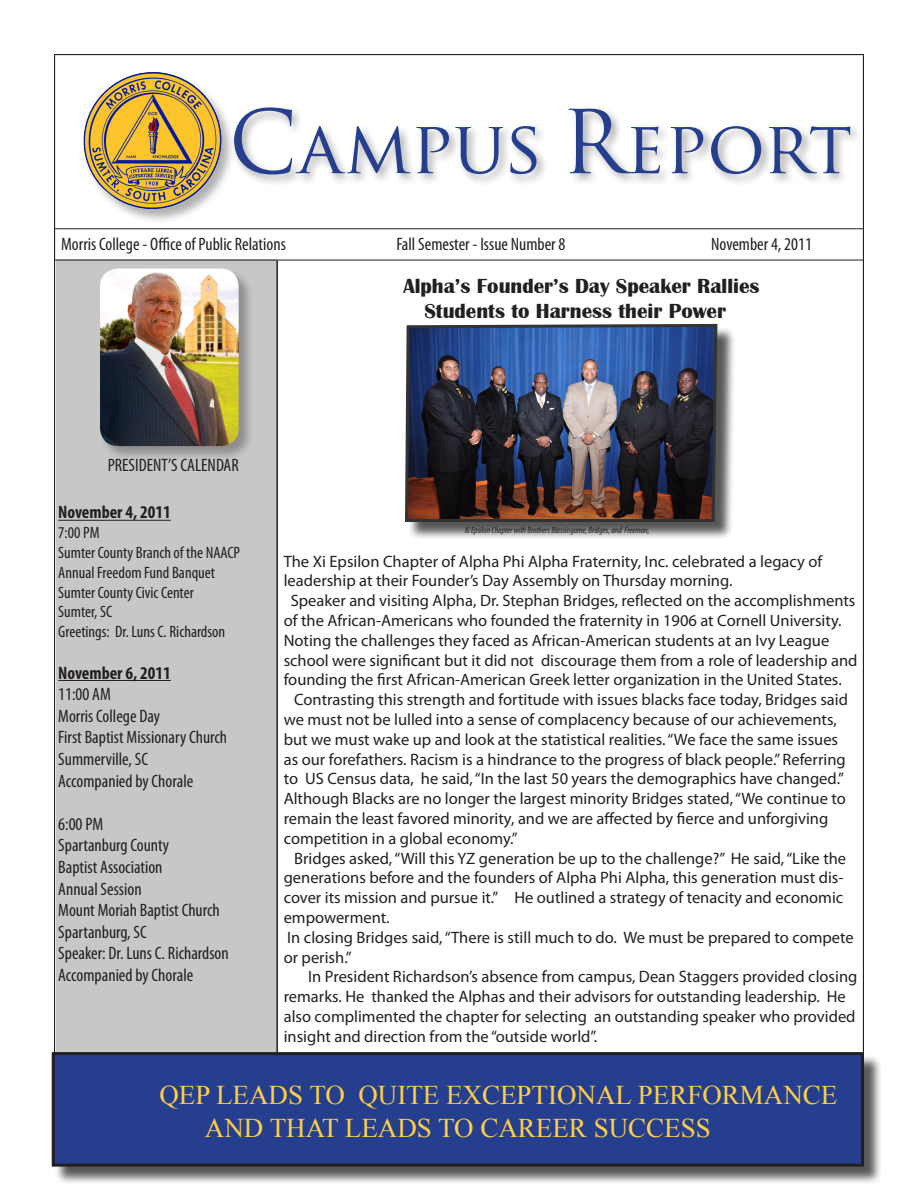
<style>
.page{position:relative;width:918px;height:1188px;background:#fff}
.page>*{position:absolute;margin:0;border:0;box-sizing:border-box;transform-origin:0 0}
.t1{font:72px "Trajan Pro";color:#253f8e}
.t2{font:27px "Times New Roman";color:#ffcf45}
.t3{font:700 21px "Britannic";color:#231f20}
.t4{font:condensed 18px "Myriad Pro";color:#231f20}
.t5{font:700 condensed 18px "Myriad Pro";color:#231f20}
.t6{font:16.5px/19.8px "Myriad Pro";color:#231f20}
.t7{font:condensed 16.5px "Myriad Pro";color:#231f20}
.t8{font:italic condensed 9px "Myriad Pro";color:#231f20}
.s1{font-size:85.5px}
</style>
<div class="page">
<hr style="left:54px;top:55px;width:1px;height:1078px;background:#231f20">
<hr style="left:863px;top:55px;width:1px;height:1079px;background:#231f20">
<hr style="left:54px;top:54px;width:810px;height:1px;background:#231f20">
<hr style="left:55px;top:228px;width:809px;height:1px;background:#231f20">
<hr style="left:55px;top:260px;width:809px;height:1px;background:#231f20">
<hr style="left:276px;top:260px;width:2px;height:874px;background:#231f20">
<div style="left:56px;top:260px;width:220px;height:869px;background:#c8c7c7"></div>
<div style="left:82px;top:72px;width:154px;height:153px;background:#231f20;opacity:.35"></div>
<img style="left:82px;top:72px;width:142px;height:140px">
<div style="left:231px;top:104px;width:631px;height:83px;background:#231f20;opacity:.4"></div>
<div style="left:99px;top:268px;width:155px;height:194px;background:#231f20;opacity:.35"></div>
<img style="left:100px;top:269px;width:139px;height:177px">
<hr style="left:58px;top:520px;width:113px;height:1px;background:#231f20">
<hr style="left:58px;top:680px;width:113px;height:1px;background:#231f20">
<div style="left:407px;top:326px;width:329px;height:215px;background:#231f20;opacity:.75"></div>
<img style="left:405px;top:323px;width:314px;height:200px">
<div style="left:54px;top:1054px;width:829px;height:131px;background:#231f20;opacity:.75"></div>
<div style="left:53px;top:1054px;width:809px;height:111px;background:#253f8e"></div>
<div style="left:52px;top:1052px;width:812px;height:115px;border:3px solid #231f20"></div>
<p class="t1" style="left:229px;top:101px;width:625px"><span class="s1">C</span>ampus <span class="s1">R</span>eport</p>
<p class="t4" style="left:61px;top:233px;width:226px">Morris College - Office of Public Relations</p>
<p class="t4" style="left:396px;top:233px;width:171px">Fall Semester - Issue Number 8</p>
<p class="t4" style="left:711px;top:233px;width:102px">November 4, 2011</p>
<p class="t3" style="left:403px;top:274px;width:358px">Alpha’s Founder’s Day Speaker Rallies</p>
<p class="t3" style="left:424px;top:300px;width:303px">Students to Harness their Power</p>
<p class="t4" style="left:108px;top:454px;width:133px">PRESIDENT’S CALENDAR</p>
<p class="t5" style="left:58px;top:501px;width:114px">November 4, 2011</p>
<p class="t7" style="left:58px;top:523px;width:43px">7:00 PM</p>
<p class="t7" style="left:58px;top:543px;width:183px">Sumter County Branch of the NAACP</p>
<p class="t7" style="left:58px;top:562px;width:158px">Annual Freedom Fund Banquet</p>
<p class="t7" style="left:58px;top:582px;width:137px">Sumter County Civic Center</p>
<p class="t7" style="left:58px;top:602px;width:55px">Sumter, SC</p>
<p class="t7" style="left:58px;top:622px;width:168px">Greetings: Dr. Luns C. Richardson</p>
<p class="t5" style="left:58px;top:661px;width:114px">November 6, 2011</p>
<p class="t4" style="left:58px;top:683px;width:54px">11:00 AM</p>
<p class="t4" style="left:58px;top:705px;width:103px">Morris College Day</p>
<p class="t4" style="left:58px;top:727px;width:170px">First Baptist Missionary Church</p>
<p class="t4" style="left:58px;top:748px;width:91px">Summerville, SC</p>
<p class="t4" style="left:58px;top:770px;width:137px">Accompanied by Chorale</p>
<p class="t4" style="left:58px;top:813px;width:47px">6:00 PM</p>
<p class="t4" style="left:58px;top:835px;width:112px">Spartanburg County</p>
<p class="t4" style="left:58px;top:856px;width:106px">Baptist Association</p>
<p class="t4" style="left:58px;top:878px;width:85px">Annual Session</p>
<p class="t4" style="left:58px;top:899px;width:163px">Mount Moriah Baptist Church</p>
<p class="t4" style="left:58px;top:921px;width:90px">Spartanburg, SC</p>
<p class="t4" style="left:58px;top:943px;width:172px">Speaker: Dr. Luns C. Richardson</p>
<p class="t4" style="left:58px;top:964px;width:137px">Accompanied by Chorale</p>
<p class="t8" style="left:465px;top:525px;width:186px">Xi Epsilon Chapter with Brothers Blassingame, Bridges, and Freeman,</p>
<p class="t6" style="left:284px;top:551px;width:540px">The Xi Epsilon Chapter of Alpha Phi Alpha Fraternity, Inc. celebrated a legacy of leadership at their Founder’s Day Assembly on Thursday morning.</p>
<p class="t6" style="left:284px;top:591px;width:575px;text-indent:7px">Speaker and visiting Alpha, Dr. Stephan Bridges, reflected on the accomplishments of the African-Americans who founded the fraternity in 1906 at Cornell University.<br>Noting the challenges they faced as African-American students at an Ivy League school were significant but it did not discourage them from a role of leadership and founding the first African-American Greek letter organization in the United States.</p>
<p class="t6" style="left:284px;top:690px;width:566px;text-indent:10px">Contrasting this strength and fortitude with issues blacks face today, Bridges said we must not be lulled into a sense of complacency because of our achievements, but we must wake up and look at the statistical realities. “We face the same issues as our forefathers. Racism is a hindrance to the progress of black people.” Referring to US Census data, he said, “In the last 50 years the demographics have changed.” Although Blacks are no longer the largest minority Bridges stated, “We continue to remain the least favored minority, and we are affected by fierce and unforgiving competition in a global economy.”</p>
<p class="t6" style="left:284px;top:848px;width:564px;text-indent:10px">Bridges asked, “Will this YZ generation be up to the challenge?” He said, “Like the generations before and the founders of Alpha Phi Alpha, this generation must dis&shy;cover its mission and pursue it.” He outlined a strategy of tenacity and economic</p>
<p class="t6" style="left:284px;top:907px;width:108px">empowerment.</p>
<p class="t6" style="left:284px;top:927px;width:572px">In closing Bridges said, “There is still much to do. We must be prepared to compete or perish.”</p>
<p class="t6" style="left:284px;top:967px;width:575px;text-indent:24px">In President Richardson’s absence from campus, Dean Staggers provided closing remarks. He thanked the Alphas and their advisors for outstanding leadership. He also complimented the chapter for selecting an outstanding speaker who provided insight and direction from the “outside world”.</p>
<p class="t2" style="left:159px;top:1077px;width:679px">QEP LEADS TO QUITE EXCEPTIONAL PERFORMANCE</p>
<p class="t2" style="left:205px;top:1109px;width:507px">AND THAT LEADS TO CAREER SUCCESS</p>
</div>
